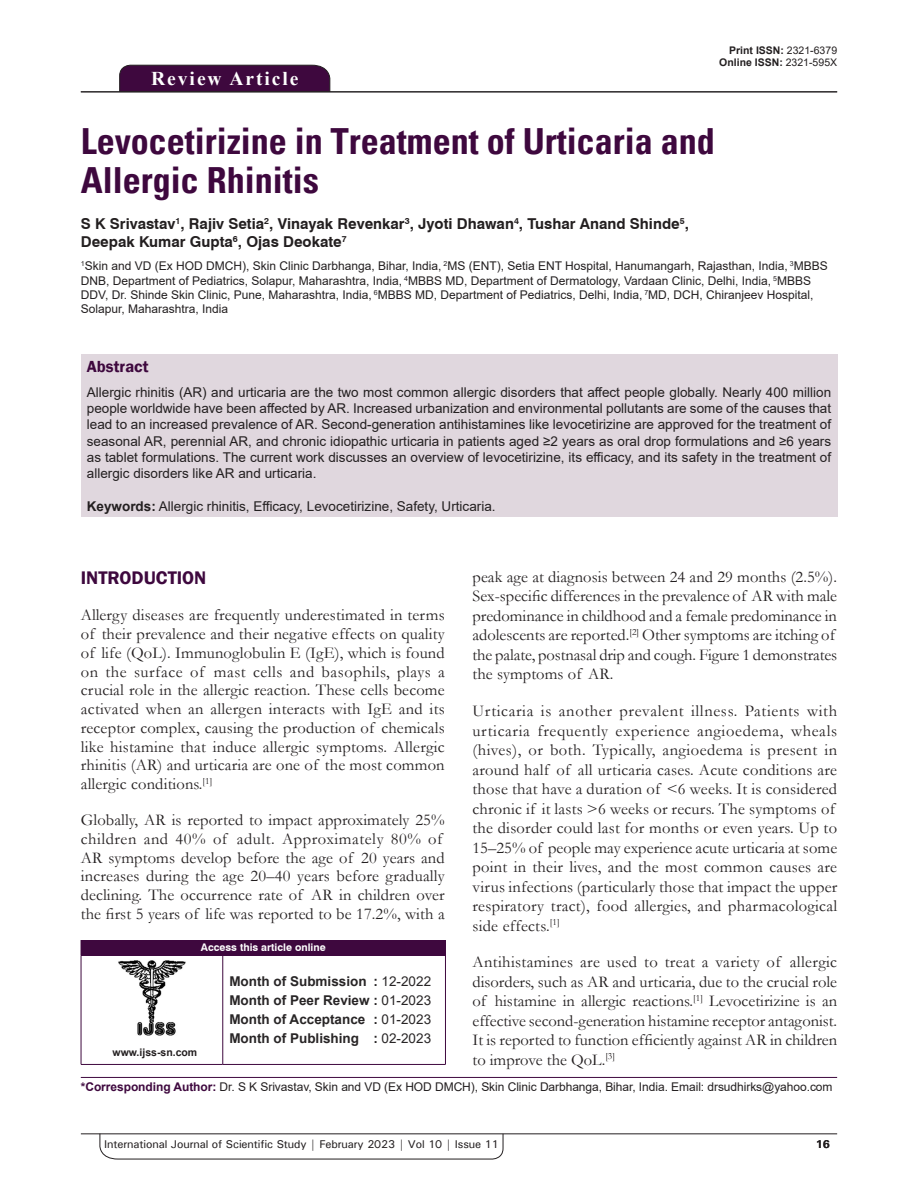
<style>
.page{position:relative;width:918px;height:1188px;background:#fff}
.page>*{position:absolute;margin:0;border:0;box-sizing:border-box;transform-origin:0 0}
.AT{font:700 condensed 36px/39px "Univers";color:#3e083e}
.AH{font:700 19.5px "Times New Roman";letter-spacing:.1em;color:#fff}
.t1{font:600 18.75px "Franklin Gothic";color:#3e083e}
.TX{font:16.5px/19.5px "Garamond";letter-spacing:.01em;color:#231f20}
.ABSH{font:600 16.5px "Franklin Gothic";color:#3e083e}
.AU{font:700 15px/18px "Swiss 721 BT";color:#231f20}
.ABS_1{font:13.5px/16.2px "Arial";color:#231f20;text-align:justify}
.HIS{font:700 13.5px/18.8px "Arial";color:#282526;text-align:justify}
.KWD{font:13.5px "Arial";color:#231f20}
.AFF{font:12px/14.4px "Arial";color:#231f20}
.ADD{font:12px "Arial";letter-spacing:-.005em;color:#231f20}
.RF{font:500 11.25px "Univers";letter-spacing:-.01em;color:#231f20}
.t2{font:700 11.25px "Univers";color:#231f20}
.DOI{font:700 10.5px "Arial";color:#231f20}
.AAO{font:700 10.5px "Swiss 721 BT";color:#fff}
.Web{font:700 10.5px "Arial";color:#231f20}
.s1{font-weight:400}
.s2{font-weight:700}
.s3{font-weight:700;color:#3e083e}
</style>
<div class="page">
<hr style="left:81px;top:1134px;width:756px;height:1px;background:#231f20">
<svg style="left:100px;top:1133px;width:403px;height:26px"></svg>
<div style="left:119px;top:65px;width:211px;height:26px;background:#3e083e"></div>
<hr style="left:81px;top:91px;width:756px;height:1px;background:#231f20">
<div style="left:81px;top:355px;width:756px;height:162px;background:#e0d7de"></div>
<hr style="left:81px;top:1077px;width:756px;height:1px;background:#3e083e">
<div style="left:81px;top:940px;width:364px;height:15px;background:#3e083e"></div>
<svg style="left:445px;top:940px;width:1px;height:15px"></svg>
<hr style="left:81px;top:955px;width:142px;height:1px;background:#3e083e">
<hr style="left:81px;top:955px;width:1px;height:109px;background:#3e083e">
<hr style="left:223px;top:955px;width:223px;height:1px;background:#3e083e">
<hr style="left:223px;top:955px;width:1px;height:109px;background:#3e083e">
<hr style="left:445px;top:955px;width:1px;height:109px;background:#3e083e">
<hr style="left:223px;top:1064px;width:223px;height:1px;background:#3e083e">
<hr style="left:81px;top:1064px;width:142px;height:1px;background:#3e083e">
<img style="left:118px;top:960px;width:68px;height:76px">
<p class="AH" style="left:151px;top:64px;width:149px">Review Article</p>
<p class="DOI" style="left:729px;top:42px;width:109px">Print ISSN: <span class="s1">2321-6379</span></p>
<p class="DOI" style="left:719px;top:55px;width:119px">Online ISSN: <span class="s1">2321-595X</span></p>
<p class="AT" style="left:81px;top:122px;width:635px">Levocetirizine in Treatment of Urticaria and<br>Allergic Rhinitis</p>
<p class="AU" style="left:81px;top:214px;width:610px">S K Srivastav<sup>1</sup>, Rajiv Setia<sup>2</sup>, Vinayak Revenkar<sup>3</sup>, Jyoti Dhawan<sup>4</sup>, Tushar Anand Shinde<sup>5</sup>,<br>Deepak Kumar Gupta<sup>6</sup>, Ojas Deokate<sup>7</sup></p>
<p class="AFF" style="left:81px;top:259px;width:748px"><sup>1</sup>Skin and VD (Ex HOD DMCH), Skin Clinic Darbhanga, Bihar, India, <sup>2</sup>MS (ENT), Setia ENT Hospital, Hanumangarh, Rajasthan, India, <sup>3</sup>MBBS DNB, Department of Pediatrics, Solapur, Maharashtra, India, <sup>4</sup>MBBS MD, Department of Dermatology, Vardaan Clinic, Delhi, India, <sup>5</sup>MBBS DDV, Dr. Shinde Skin Clinic, Pune, Maharashtra, India, <sup>6</sup>MBBS MD, Department of Pediatrics, Delhi, India, <sup>7</sup>MD, DCH, Chiranjeev Hospital, Solapur, Maharashtra, India</p>
<p class="ABSH" style="left:87px;top:357px;width:63px">Abstract</p>
<p class="ABS_1" style="left:87px;top:384px;width:746px">Allergic rhinitis (AR) and urticaria are the two most common allergic disorders that affect people globally. Nearly 400 million people worldwide have been affected by AR. Increased urbanization and environmental pollutants are some of the causes that lead to an increased prevalence of AR. Second-generation antihistamines like levocetirizine are approved for the treatment of seasonal AR, perennial AR, and chronic idiopathic urticaria in patients aged ≥2 years as oral drop formulations and ≥6 years as tablet formulations. The current work discusses an overview of levocetirizine, its efficacy, and its safety in the treatment of allergic disorders like AR and urticaria.</p>
<p class="KWD" style="left:87px;top:497px;width:410px"><span class="s2">Keywords:</span> Allergic rhinitis, Efficacy, Levocetirizine, Safety, Urticaria.</p>
<h1 class="t1" style="left:81px;top:566px;width:127px">INTRODUCTION</h1>
<p class="TX" style="left:81px;top:605px;width:365px;line-height:18.8px;text-align:justify">Allergy diseases are frequently underestimated in terms of their prevalence and their negative effects on quality of life (QoL). Immunoglobulin E (IgE), which is found on the surface of mast cells and basophils, plays a crucial role in the allergic reaction. These cells become activated when an allergen interacts with IgE and its receptor complex, causing the production of chemicals like histamine that induce allergic symptoms. Allergic rhinitis (AR) and urticaria are one of the most common allergic conditions.<sup>[1]</sup></p>
<p class="TX" style="left:81px;top:810px;width:365px;line-height:18.8px">Globally, AR is reported to impact approximately 25% children and 40% of adult. Approximately 80% of AR symptoms develop before the age of 20 years and increases during the age 20–40 years before gradually declining. The occurrence rate of AR in children over the first 5 years of life was reported to be 17.2%, with a</p>
<p class="AAO" style="left:201px;top:940px;width:126px">Access this article online</p>
<p class="Web" style="left:113px;top:1045px;width:86px">www.ijss-sn.com</p>
<p class="HIS" style="left:229px;top:973px;width:203px">Month of Submission : <span class="s1">12-2022<br></span>Month of Peer Review : <span class="s1">01-2023<br></span>Month of Acceptance : <span class="s1">01-2023<br></span>Month of Publishing : <span class="s1">02-2023</span></p>
<p class="TX" style="left:473px;top:567px;width:366px">peak age at diagnosis between 24 and 29 months (2.5%).<br>Sex-specific differences in the prevalence of AR with male predominance in childhood and a female predominance in adolescents are reported.<sup>[2]</sup> Other symptoms are itching of the palate, postnasal drip and cough. Figure 1 demonstrates the symptoms of AR.</p>
<p class="TX" style="left:473px;top:701px;width:366px">Urticaria is another prevalent illness. Patients with urticaria frequently experience angioedema, wheals (hives), or both. Typically, angioedema is present in around half of all urticaria cases. Acute conditions are those that have a duration of &lt;6 weeks. It is considered chronic if it lasts &gt;6 weeks or recurs. The symptoms of the disorder could last for months or even years. Up to 15–25% of people may experience acute urticaria at some point in their lives, and the most common causes are virus infections (particularly those that impact the upper respiratory tract), food allergies, and pharmacological side effects.<sup>[1]</sup></p>
<p class="TX" style="left:473px;top:952px;width:366px;text-align:justify">Antihistamines are used to treat a variety of allergic disorders, such as AR and urticaria, due to the crucial role of histamine in allergic reactions.<sup>[1]</sup> Levocetirizine is an effective second-generation histamine receptor antagonist.<br>It is reported to function efficiently against AR in children to improve the QoL.<sup>[3]</sup></p>
<p class="ADD" style="left:81px;top:1078px;width:753px"><span class="s3">*Corresponding Author:</span> Dr. S K Srivastav, Skin and VD (Ex HOD DMCH), Skin Clinic Darbhanga, Bihar, India. Email: drsudhirks@yahoo.com</p>
<p class="RF" style="left:104px;top:1137px;width:396px">International Journal of Scientific Study | February 2023 | Vol 10 | Issue 11</p>
<p class="t2" style="left:816px;top:1137px;width:16px">16</p>
</div>
